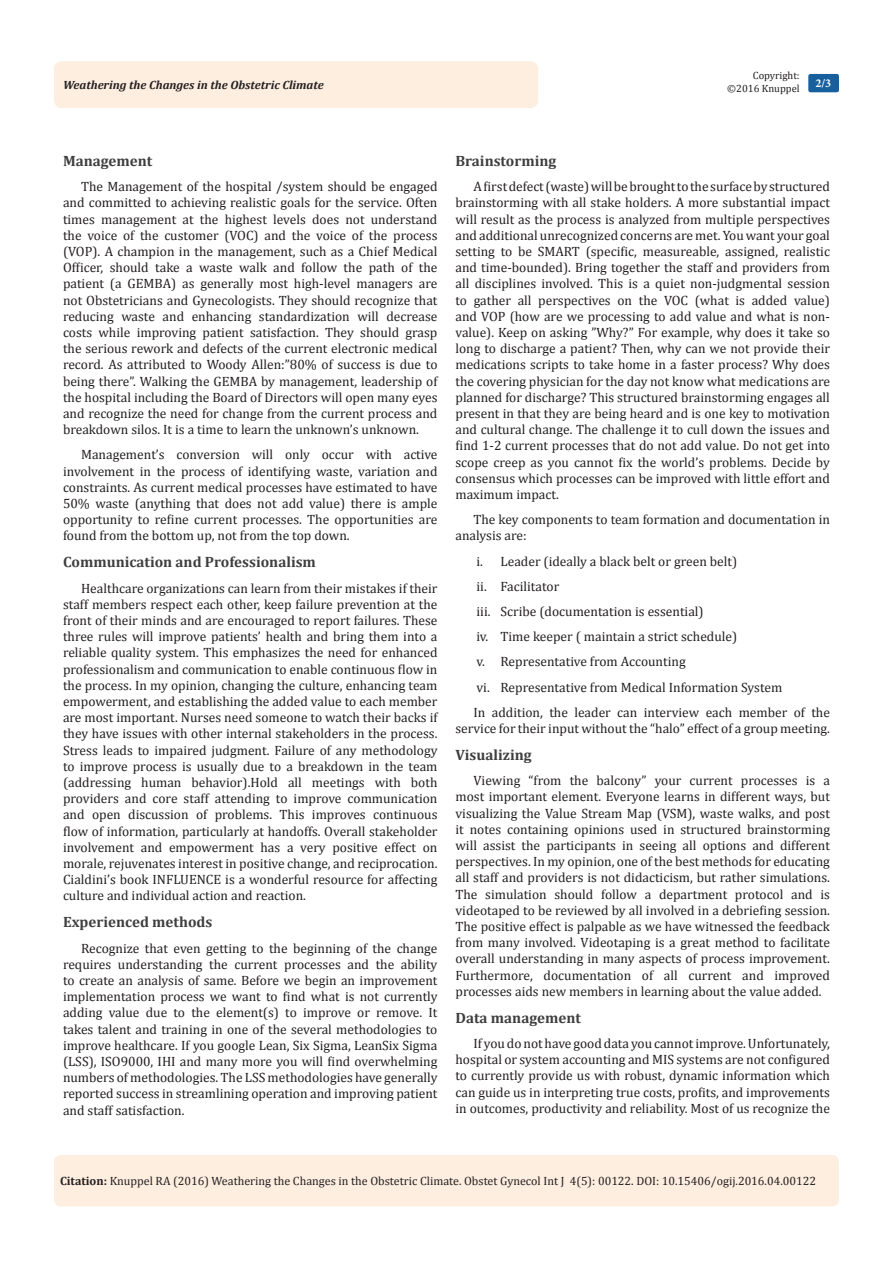
<style>
.page{position:relative;width:893px;height:1263px;background:#fff}
.page>*{position:absolute;margin:0;border:0;box-sizing:border-box;transform-origin:0 0}
.t1{font:700 15px "Cambria";color:#3e3e3f}
.t2{font:13.5px/16.2px "Cambria";color:#231f20;text-align:justify}
.Citation{font:12px "Cambria";color:#231f20}
.t3{font:italic 700 12px "Cambria";color:#231f20}
.t4{font:700 12px "Minion Pro";color:#fff}
.t5{font:10.5px/12.6px "Cambria";color:#231f20;text-align:right}
.s1{font-weight:700}
</style>
<div class="page">
<div style="left:54px;top:61px;width:484px;height:47px;background:#feeee0;border-radius:8px"></div>
<div style="left:808px;top:74px;width:31px;height:18px;background:#18609d;border-radius:2px"></div>
<div style="left:54px;top:1155px;width:785px;height:51px;background:#feeee0;border-radius:7px"></div>
<p class="t5" style="left:727px;top:69px;width:74px">Copyright: ©2016 Knuppel</p>
<p class="t3" style="left:63px;top:77px;width:262px">Weathering the Changes in the Obstetric Climate</p>
<p class="t4" style="left:815px;top:75px;width:17px">2/3</p>
<p class="t1" style="left:63px;top:150px;width:91px">Management</p>
<p class="t2" style="left:63px;top:178px;width:376px;text-indent:18px">The Management of the hospital /system should be engaged and committed to achieving realistic goals for the service. Often times management at the highest levels does not understand the voice of the customer (VOC) and the voice of the process (VOP). A champion in the management, such as a Chief Medical Officer, should take a waste walk and follow the path of the patient (a GEMBA) as generally most high-level managers are not Obstetricians and Gynecologists. They should recognize that reducing waste and enhancing standardization will decrease costs while improving patient satisfaction. They should grasp the serious rework and defects of the current electronic medical record. As attributed to Woody Allen:”80% of success is due to being there”. Walking the GEMBA by management, leadership of the hospital including the Board of Directors will open many eyes and recognize the need for change from the current process and breakdown silos. It is a time to learn the unknown’s unknown.</p>
<p class="t2" style="left:63px;top:447px;width:376px;text-indent:18px">Management’s conversion will only occur with active involvement in the process of identifying waste, variation and constraints. As current medical processes have estimated to have 50% waste (anything that does not add value) there is ample opportunity to refine current processes. The opportunities are found from the bottom up, not from the top down.</p>
<p class="t1" style="left:63px;top:552px;width:254px">Communication and Professionalism</p>
<p class="t2" style="left:63px;top:580px;width:376px;text-indent:18px">Healthcare organizations can learn from their mistakes if their staff members respect each other, keep failure prevention at the front of their minds and are encouraged to report failures. These three rules will improve patients’ health and bring them into a reliable quality system. This emphasizes the need for enhanced professionalism and communication to enable continuous flow in the process. In my opinion, changing the culture, enhancing team empowerment, and establishing the added value to each member are most important. Nurses need someone to watch their backs if they have issues with other internal stakeholders in the process.<br>Stress leads to impaired judgment. Failure of any methodology to improve process is usually due to a breakdown in the team (addressing human behavior).Hold all meetings with both providers and core staff attending to improve communication and open discussion of problems. This improves continuous flow of information, particularly at handoffs. Overall stakeholder involvement and empowerment has a very positive effect on morale, rejuvenates interest in positive change, and reciprocation.<br>Cialdini’s book INFLUENCE is a wonderful resource for affecting culture and individual action and reaction.</p>
<p class="t1" style="left:63px;top:912px;width:151px">Experienced methods</p>
<p class="t2" style="left:63px;top:940px;width:376px;text-indent:18px">Recognize that even getting to the beginning of the change requires understanding the current processes and the ability to create an analysis of same. Before we begin an improvement implementation process we want to find what is not currently adding value due to the element(s) to improve or remove. It takes talent and training in one of the several methodologies to improve healthcare. If you google Lean, Six Sigma, LeanSix Sigma (LSS), ISO9000, IHI and many more you will find overwhelming numbers of methodologies. The LSS methodologies have generally reported success in streamlining operation and improving patient and staff satisfaction.</p>
<p class="t1" style="left:455px;top:150px;width:102px">Brainstorming</p>
<p class="t2" style="left:455px;top:178px;width:376px;text-indent:18px">A first defect (waste) will be brought to the surface by structured brainstorming with all stake holders. A more substantial impact will result as the process is analyzed from multiple perspectives and additional unrecognized concerns are met. You want your goal setting to be SMART (specific, measureable, assigned, realistic and time-bounded). Bring together the staff and providers from all disciplines involved. This is a quiet non-judgmental session to gather all perspectives on the VOC (what is added value) and VOP (how are we processing to add value and what is non&shy;value). Keep on asking ”Why?” For example, why does it take so long to discharge a patient? Then, why can we not provide their medications scripts to take home in a faster process? Why does the covering physician for the day not know what medications are planned for discharge? This structured brainstorming engages all present in that they are being heard and is one key to motivation and cultural change. The challenge it to cull down the issues and find 1-2 current processes that do not add value. Do not get into scope creep as you cannot fix the world’s problems. Decide by consensus which processes can be improved with little effort and maximum impact.</p>
<p class="t2" style="left:455px;top:511px;width:376px;text-indent:18px">The key components to team formation and documentation in analysis are:</p>
<p class="t2" style="left:476px;top:553px;width:262px">i. Leader (ideally a black belt or green belt)</p>
<p class="t2" style="left:476px;top:578px;width:84px">ii. Facilitator</p>
<p class="t2" style="left:476px;top:603px;width:229px">iii. Scribe (documentation is essential)</p>
<p class="t2" style="left:476px;top:628px;width:262px">iv. Time keeper ( maintain a strict schedule)</p>
<p class="t2" style="left:476px;top:654px;width:211px">v. Representative from Accounting</p>
<p class="t2" style="left:476px;top:679px;width:307px">vi. Representative from Medical Information System</p>
<p class="t2" style="left:455px;top:704px;width:376px;text-align:right">In addition, the leader can interview each member of the service for their input without the “halo” effect of a group meeting.</p>
<p class="t1" style="left:455px;top:744px;width:78px">Visualizing</p>
<p class="t2" style="left:455px;top:772px;width:376px;text-indent:18px">Viewing “from the balcony” your current processes is a most important element. Everyone learns in different ways, but visualizing the Value Stream Map (VSM), waste walks, and post it notes containing opinions used in structured brainstorming will assist the participants in seeing all options and different perspectives. In my opinion, one of the best methods for educating all staff and providers is not didacticism, but rather simulations.<br>The simulation should follow a department protocol and is videotaped to be reviewed by all involved in a debriefing session.<br>The positive effect is palpable as we have witnessed the feedback from many involved. Videotaping is a great method to facilitate overall understanding in many aspects of process improvement.<br>Furthermore, documentation of all current and improved processes aids new members in learning about the value added.</p>
<p class="t1" style="left:455px;top:1007px;width:127px">Data management</p>
<p class="t2" style="left:455px;top:1035px;width:376px;text-indent:18px">If you do not have good data you cannot improve. Unfortunately, hospital or system accounting and MIS systems are not configured to currently provide us with robust, dynamic information which can guide us in interpreting true costs, profits, and improvements in outcomes, productivity and reliability. Most of us recognize the</p>
<p class="Citation" style="left:60px;top:1174px;width:758px"><span class="s1">Citation:</span> Knuppel RA (2016) Weathering the Changes in the Obstetric Climate. Obstet Gynecol Int J 4(5): 00122. DOI: 10.15406/ogij.2016.04.00122</p>
</div>
